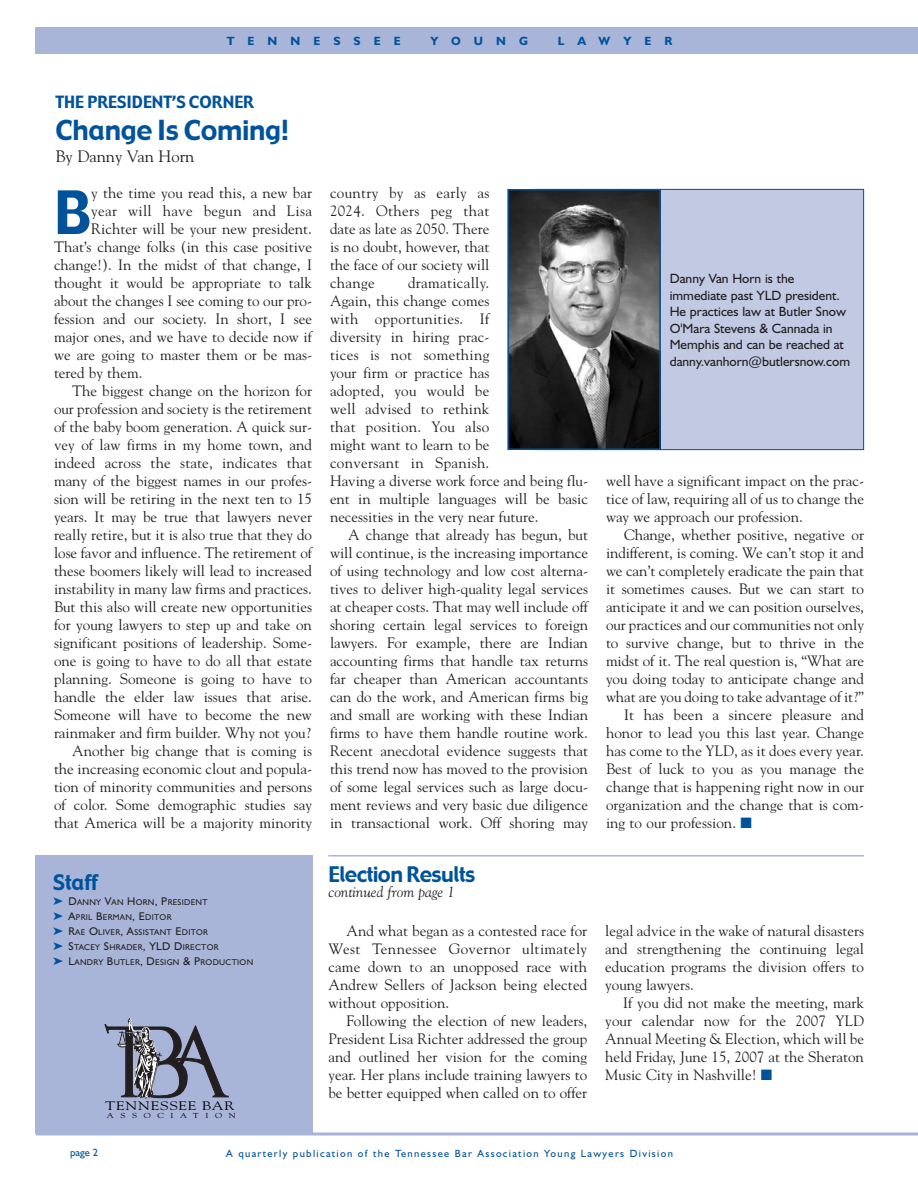
<style>
.page{position:relative;width:918px;height:1188px;background:#fff}
.page>*{position:absolute;margin:0;border:0;box-sizing:border-box;transform-origin:0 0}
.t1{font:58.2px "Gadget";color:#00539b}
.t2{font:27px "Gadget";letter-spacing:-.01em;color:#00539b}
.t3{font:21px "Gadget";letter-spacing:-.025em;color:#00539b}
.t4{font:16.5px "Gadget";color:#00539b}
.t5{font:16.5px "Goudy";color:#231f20}
.t6{font:15px/18px "Goudy";color:#231f20;text-align:justify}
.t7{font:15px "Goudy";letter-spacing:.02em;color:#231f20}
.t8{font:italic 15px "Goudy";color:#231f20}
.t9{font:13.5px/16.5px "Humanist 521 BT";color:#231f20}
.t10{font:12.3px "Goudy";letter-spacing:.05em;color:#000;scale:1.25 1}
.t11{font:700 12px "Humanist 521 BT";letter-spacing:1.09em;color:#00539b}
.t12{font:10.5px "Humanist 521 BT";letter-spacing:.125em;color:#00539b}
.t13{font:8.4px/15px "Humanist 521 BT";letter-spacing:.035em;color:#231f20}
.t14{font:7.2px "Goudy";letter-spacing:.735em;color:#000;scale:1.25 1}
.s1{color:#00539b}
.s2{font-size:11.25px}
</style>
<div class="page">
<div style="left:749px;top:27px;width:169px;height:27px;background:#a9b5d8"></div>
<svg style="left:36px;top:1132px;width:882px;height:4px;background:#bec7e1"></svg>
<div style="left:535px;top:189px;width:329px;height:261px;background:#c1c9e3"></div>
<img style="left:510px;top:192px;width:148px;height:255px">
<div style="left:507px;top:189px;width:154px;height:261px;border:2px solid #00539b"></div>
<div style="left:35px;top:855px;width:278px;height:279px;background:#a9b5d8"></div>
<svg style="left:105px;top:1018px;width:124px;height:81px"></svg>
<div style="left:35px;top:27px;width:829px;height:27px;background:#a9b5d8"></div>
<hr style="left:328px;top:855px;width:536px;height:2px;background:#a9b5d8">
<p class="t11" style="left:227px;top:37px;width:175px">TENNESSEE</p>
<p class="t11" style="left:430px;top:37px;width:99px">YOUNG</p>
<p class="t11" style="left:558px;top:37px;width:116px">LAWYER</p>
<p class="t4" style="left:56px;top:96px;width:200px">THE PRESIDENT’S CORNER</p>
<h2 class="t2" style="left:56px;top:119px;width:235px">Change Is Coming!</h2>
<p class="t5" style="left:56px;top:150px;width:140px">By Danny Van Horn</p>
<h1 class="t1" style="left:54px;top:190px;width:39px">B</h1>
<p class="t6" style="left:91px;top:185px;width:222px">y the time you read this, a new bar</p>
<p class="t7" style="left:91px;top:205px;width:222px">year will have begun and Lisa</p>
<p class="t6" style="left:91px;top:221px;width:222px">Richter will be your new president.</p>
<p class="t6" style="left:54px;top:239px;width:260px">That’s change folks (in this case positive</p>
<p class="t6" style="left:54px;top:257px;width:260px">change!). In the midst of that change, I</p>
<p class="t6" style="left:54px;top:275px;width:259px">thought it would be appropriate to talk</p>
<p class="t6" style="left:54px;top:293px;width:260px">about the changes I see coming to our pro-</p>
<p class="t6" style="left:54px;top:311px;width:260px">fession and our society. In short, I see</p>
<p class="t6" style="left:54px;top:329px;width:259px">major ones, and we have to decide now if</p>
<p class="t6" style="left:54px;top:347px;width:260px">we are going to master them or be mas-</p>
<p class="t6" style="left:54px;top:365px;width:90px">tered by them.</p>
<p class="t6" style="left:72px;top:383px;width:242px">The biggest change on the horizon for</p>
<p class="t6" style="left:54px;top:401px;width:260px">our profession and society is the retirement</p>
<p class="t6" style="left:54px;top:419px;width:259px">of the baby boom generation. A quick sur-</p>
<p class="t6" style="left:54px;top:437px;width:259px">vey of law firms in my home town, and</p>
<p class="t6" style="left:54px;top:455px;width:260px">indeed across the state, indicates that</p>
<p class="t6" style="left:54px;top:473px;width:260px">many of the biggest names in our profes-</p>
<p class="t6" style="left:54px;top:491px;width:260px">sion will be retiring in the next ten to 15</p>
<p class="t6" style="left:54px;top:509px;width:260px">years. It may be true that lawyers never</p>
<p class="t6" style="left:54px;top:527px;width:260px">really retire, but it is also true that they do</p>
<p class="t6" style="left:54px;top:545px;width:260px">lose favor and influence. The retirement of</p>
<p class="t6" style="left:54px;top:563px;width:260px">these boomers likely will lead to increased</p>
<p class="t6" style="left:54px;top:581px;width:260px">instability in many law firms and practices.</p>
<p class="t6" style="left:54px;top:599px;width:260px">But this also will create new opportunities</p>
<p class="t6" style="left:54px;top:617px;width:259px">for young lawyers to step up and take on</p>
<p class="t6" style="left:54px;top:635px;width:260px">significant positions of leadership. Some-</p>
<p class="t6" style="left:54px;top:653px;width:260px">one is going to have to do all that estate</p>
<p class="t6" style="left:54px;top:671px;width:259px">planning. Someone is going to have to</p>
<p class="t6" style="left:54px;top:689px;width:260px">handle the elder law issues that arise.</p>
<p class="t6" style="left:54px;top:707px;width:259px">Someone will have to become the new</p>
<p class="t6" style="left:54px;top:725px;width:258px">rainmaker and firm builder. Why not you?</p>
<p class="t6" style="left:72px;top:743px;width:242px">Another big change that is coming is</p>
<p class="t6" style="left:54px;top:761px;width:260px">the increasing economic clout and popula-</p>
<p class="t6" style="left:54px;top:779px;width:260px">tion of minority communities and persons</p>
<p class="t6" style="left:54px;top:797px;width:260px">of color. Some demographic studies say</p>
<p class="t6" style="left:54px;top:815px;width:260px">that America will be a majority minority</p>
<h3 class="t3" style="left:53px;top:874px;width:46px">Staff</h3>
<p class="t13" style="left:53px;top:895px;width:202px"><span class="s1">➤</span> <span class="s2">D</span>ANNY <span class="s2">V</span>AN <span class="s2">H</span>ORN<span class="s2">, P</span>RESIDENT<br><span class="s1">➤</span> <span class="s2">A</span>PRIL <span class="s2">B</span>ERMAN<span class="s2">, E</span>DITOR<br><span class="s1">➤</span> <span class="s2">R</span>AE <span class="s2">O</span>LIVER<span class="s2">, A</span>SSISTANT <span class="s2">E</span>DITOR<br><span class="s1">➤</span> <span class="s2">S</span>TACEY <span class="s2">S</span>HRADER<span class="s2">, YLD D</span>IRECTOR<br><span class="s1">➤</span> <span class="s2">L</span>ANDRY <span class="s2">B</span>UTLER<span class="s2">, D</span>ESIGN <span class="s2">&amp; P</span>RODUCTION</p>
<p class="t10" style="left:105px;top:1101px;width:105px">TENNESSEE BAR</p>
<p class="t14" style="left:107px;top:1113px;width:105px">ASSOCIATION</p>
<p class="t6" style="left:330px;top:185px;width:161px">country by as early as 2024. Others peg that date as late as 2050. There is no doubt, however, that the face of our society will change</p>
<p class="t6" style="left:330px;top:275px;width:260px;text-align:left;text-indent:78px">dramatically.<br>Again, this change comes<br>with opportunities. If<br>diversity in hiring prac-<br>tices is not something<br>your firm or practice has<br>adopted, you would be<br>well advised to rethink<br>that position. You also<br>might want to learn to be<br>conversant in Spanish.<br>Having a diverse work force and being flu&shy;ent in multiple languages will be basic necessities in the very near future.</p>
<p class="t6" style="left:330px;top:527px;width:260px;text-indent:18px">A change that already has begun, but will continue, is the increasing importance of using technology and low cost alterna&shy;tives to deliver high-quality legal services at cheaper costs. That may well include off shoring certain legal services to foreign lawyers. For example, there are Indian accounting firms that handle tax returns far cheaper than American accountants can do the work, and American firms big and small are working with these Indian firms to have them handle routine work.<br>Recent anecdotal evidence suggests that this trend now has moved to the provision of some legal services such as large docu&shy;ment reviews and very basic due diligence in transactional work. Off shoring may</p>
<h3 class="t3" style="left:328px;top:866px;width:148px">Election Results</h3>
<p class="t8" style="left:328px;top:886px;width:128px">continued from page 1</p>
<p class="t6" style="left:328px;top:923px;width:260px;text-indent:18px">And what began as a contested race for West Tennessee Governor ultimately came down to an unopposed race with Andrew Sellers of Jackson being elected without opposition.</p>
<p class="t6" style="left:328px;top:1013px;width:260px;text-indent:18px">Following the election of new leaders, President Lisa Richter addressed the group and outlined her vision for the coming year. Her plans include training lawyers to be better equipped when called on to offer</p>
<p class="t9" style="left:670px;top:272px;width:182px">Danny Van Horn is the immediate past YLD president.<br>He practices law at Butler Snow<br>O'Mara Stevens &amp; Cannada in<br>Memphis and can be reached at danny.vanhorn@butlersnow.com</p>
<p class="t6" style="left:606px;top:473px;width:260px">well have a significant impact on the prac&shy;tice of law, requiring all of us to change the way we approach our profession.</p>
<p class="t6" style="left:624px;top:527px;width:242px">Change, whether positive, negative or</p>
<p class="t6" style="left:606px;top:545px;width:260px">indifferent, is coming. We can’t stop it and</p>
<p class="t6" style="left:606px;top:563px;width:260px">we can’t completely eradicate the pain that</p>
<p class="t6" style="left:606px;top:581px;width:260px">it sometimes causes. But we can start to</p>
<p class="t6" style="left:606px;top:599px;width:260px">anticipate it and we can position ourselves,</p>
<p class="t6" style="left:606px;top:617px;width:260px">our practices and our communities not only</p>
<p class="t6" style="left:606px;top:635px;width:259px">to survive change, but to thrive in the</p>
<p class="t6" style="left:606px;top:653px;width:260px">midst of it. The real question is, “What are</p>
<p class="t6" style="left:606px;top:671px;width:259px">you doing today to anticipate change and</p>
<p class="t6" style="left:606px;top:689px;width:260px">what are you doing to take advantage of it?”</p>
<p class="t6" style="left:624px;top:707px;width:242px">It has been a sincere pleasure and</p>
<p class="t6" style="left:606px;top:725px;width:260px">honor to lead you this last year. Change</p>
<p class="t6" style="left:606px;top:743px;width:260px">has come to the YLD, as it does every year.</p>
<p class="t6" style="left:606px;top:761px;width:260px">Best of luck to you as you manage the</p>
<p class="t6" style="left:606px;top:779px;width:260px">change that is happening right now in our</p>
<p class="t6" style="left:606px;top:797px;width:260px">organization and the change that is com-</p>
<p class="t6" style="left:606px;top:815px;width:147px">ing to our profession. <span class="s1">■</span></p>
<p class="t6" style="left:605px;top:923px;width:260px">legal advice in the wake of natural disasters and strengthening the continuing legal education programs the division offers to young lawyers.</p>
<p class="t6" style="left:605px;top:995px;width:260px;text-indent:18px">If you did not make the meeting, mark your calendar now for the 2007 YLD Annual Meeting &amp; Election, which will be held Friday, June 15, 2007 at the Sheraton Music City in Nashville! <span class="s1">■</span></p>
<p class="t12" style="left:70px;top:1149px;width:30px">page 2</p>
<p class="t12" style="left:226px;top:1150px;width:448px">A quarterly publication of the Tennessee Bar Association Young Lawyers Division</p>
</div>
